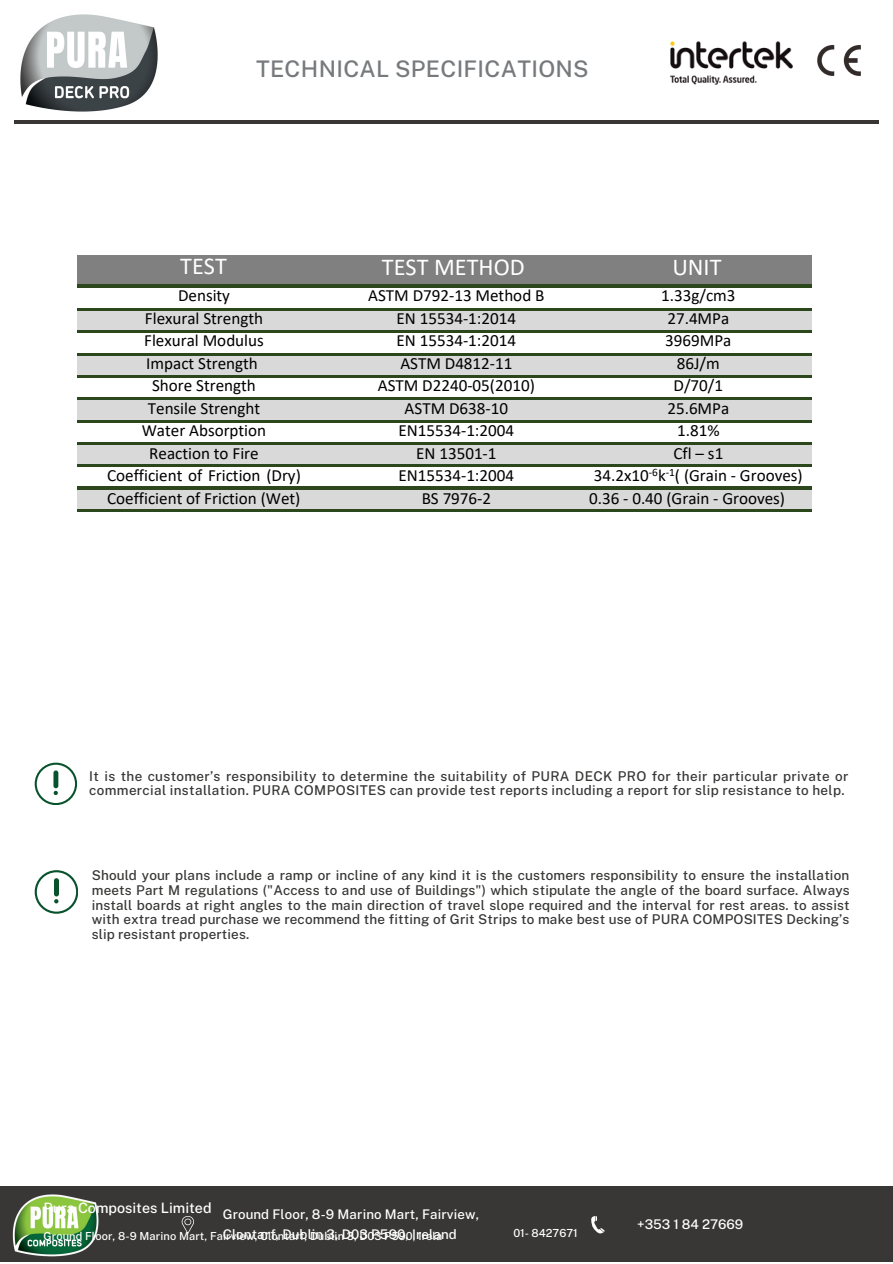
<style>
.page{position:relative;width:893px;height:1264px;background:#fff}
.page>*{position:absolute;margin:0;border:0;box-sizing:border-box;transform-origin:0 0}
.t1{font:24.3px "Calibri";color:#fff}
.t2{font:500 22.8px "Public Sans";letter-spacing:.015em;color:#777a7c}
.t3{font:17.1px/22.5px "Calibri";color:#000;text-align:center}
.t4{font:500 14.25px "Public Sans";color:#fff}
.t5{font:500 13.5px/14.5px "Public Sans";letter-spacing:.025em;color:#383736}
.t6{font:500 13.35px/20.2px "Public Sans";letter-spacing:.01em;color:#fff}
.t7{font:500 11.1px "Public Sans";letter-spacing:.01em;color:#fff}
</style>
<div class="page">
<hr style="left:14px;top:120px;width:864px;height:3px;background:#383736">
<img style="left:670px;top:41px;width:123px;height:44px">
<img style="left:817px;top:45px;width:43px;height:31px">
<div style="left:0;top:1186px;width:892px;height:76px;background:#383736"></div>
<svg style="left:591px;top:1216px;width:13px;height:17px"></svg>
<svg style="left:182px;top:1216px;width:12px;height:17px"></svg>
<img style="left:12px;top:1194px;width:87px;height:63px">
<img style="left:20px;top:14px;width:138px;height:98px">
<svg style="left:35px;top:762px;width:42px;height:43px"></svg>
<svg style="left:35px;top:870px;width:43px;height:43px"></svg>
<div style="left:78px;top:256px;width:733px;height:30px;background:#808080"></div>
<div style="left:78px;top:309px;width:733px;height:23px;background:#d9d9d9"></div>
<div style="left:78px;top:354px;width:733px;height:22px;background:#d9d9d9"></div>
<div style="left:78px;top:399px;width:733px;height:22px;background:#d9d9d9"></div>
<div style="left:78px;top:443px;width:733px;height:23px;background:#d9d9d9"></div>
<div style="left:78px;top:488px;width:733px;height:22px;background:#d9d9d9"></div>
<hr style="left:77px;top:285px;width:734px;height:3px;background:#2d471d">
<hr style="left:77px;top:308px;width:734px;height:2px;background:#2d471d">
<hr style="left:77px;top:331px;width:734px;height:2px;background:#2d471d">
<hr style="left:77px;top:353px;width:734px;height:2px;background:#2d471d">
<hr style="left:77px;top:375px;width:734px;height:2px;background:#2d471d">
<hr style="left:77px;top:398px;width:734px;height:2px;background:#2d471d">
<hr style="left:77px;top:420px;width:734px;height:2px;background:#2d471d">
<hr style="left:77px;top:442px;width:734px;height:2px;background:#2d471d">
<hr style="left:77px;top:464px;width:734px;height:3px;background:#2d471d">
<hr style="left:77px;top:487px;width:734px;height:2px;background:#2d471d">
<hr style="left:77px;top:509px;width:734px;height:2px;background:#2d471d">
<h2 class="t2" style="left:256px;top:55px;width:334px">TECHNICAL SPECIFICATIONS</h2>
<h1 class="t1" style="left:180px;top:256px;width:48px">TEST</h1>
<h1 class="t1" style="left:382px;top:257px;width:144px">TEST METHOD</h1>
<h1 class="t1" style="left:672px;top:257px;width:51px">UNIT</h1>
<p class="t3" style="left:107px;top:285px;width:195px">Density<br>Flexural Strength<br>Flexural Modulus<br>Impact Strength<br>Shore Strength<br>Tensile Strenght<br>Water Absorption<br>Reaction to Fire<br>Coefficient of Friction (Dry)<br>Coefficient of Friction (Wet)</p>
<p class="t3" style="left:368px;top:286px;width:178px">ASTM D792-13 Method B<br>EN 15534-1:2014<br>EN 15534-1:2014<br>ASTM D4812-11<br>ASTM D2240-05(2010)<br>ASTM D638-10<br>EN15534-1:2004<br>EN 13501-1<br>EN15534-1:2004<br>BS 7976-2</p>
<p class="t3" style="left:661px;top:286px;width:76px">1.33g/cm3</p>
<p class="t3" style="left:667px;top:308px;width:63px">27.4MPa</p>
<p class="t3" style="left:665px;top:331px;width:68px">3969MPa</p>
<p class="t3" style="left:676px;top:353px;width:44px">86J/m</p>
<p class="t3" style="left:673px;top:376px;width:51px">D/70/1</p>
<p class="t3" style="left:667px;top:398px;width:63px">25.6MPa</p>
<p class="t3" style="left:677px;top:421px;width:44px">1.81%</p>
<p class="t3" style="left:673px;top:443px;width:51px">Cfl – s1</p>
<p class="t3" style="left:593px;top:466px;width:210px">34.2x10<sup>-6</sup>k<sup>-1</sup>( (Grain - Grooves)</p>
<p class="t3" style="left:589px;top:488px;width:197px">0.36 - 0.40 (Grain - Grooves)</p>
<p class="t5" style="left:89px;top:768px;width:760px">It is the customer’s responsibility to determine the suitability of PURA DECK PRO for their particular private or commercial installation. PURA COMPOSITES can provide test reports including a report for slip resistance to help.</p>
<p class="t5" style="left:92px;top:868px;width:759px;text-align:justify">Should your plans include a ramp or incline of any kind it is the customers responsibility to ensure the installation meets Part M regulations ("Access to and use of Buildings") which stipulate the angle of the board surface. Always install boards at right angles to the main direction of travel slope required and the interval for rest areas. to assist with extra tread purchase we recommend the fitting of Grit Strips to make best use of PURA COMPOSITES Decking’s slip resistant properties.</p>
<p class="t4" style="left:44px;top:1199px;width:169px">Pura Composites Limited</p>
<p class="t6" style="left:223px;top:1204px;width:258px">Ground Floor, 8-9 Marino Mart, Fairview,<br>Clontarf, Dublin 3, D03 P590, Ireland</p>
<p class="t6" style="left:637px;top:1213px;width:108px">+353 1 84 27669</p>
<p class="t7" style="left:44px;top:1229px;width:400px">Ground Floor, 8-9 Marino Mart, Fairview, Clontarf, Dublin 3, D03 P590, Irela</p>
<p class="t7" style="left:513px;top:1226px;width:66px">01- 8427671</p>
</div>
